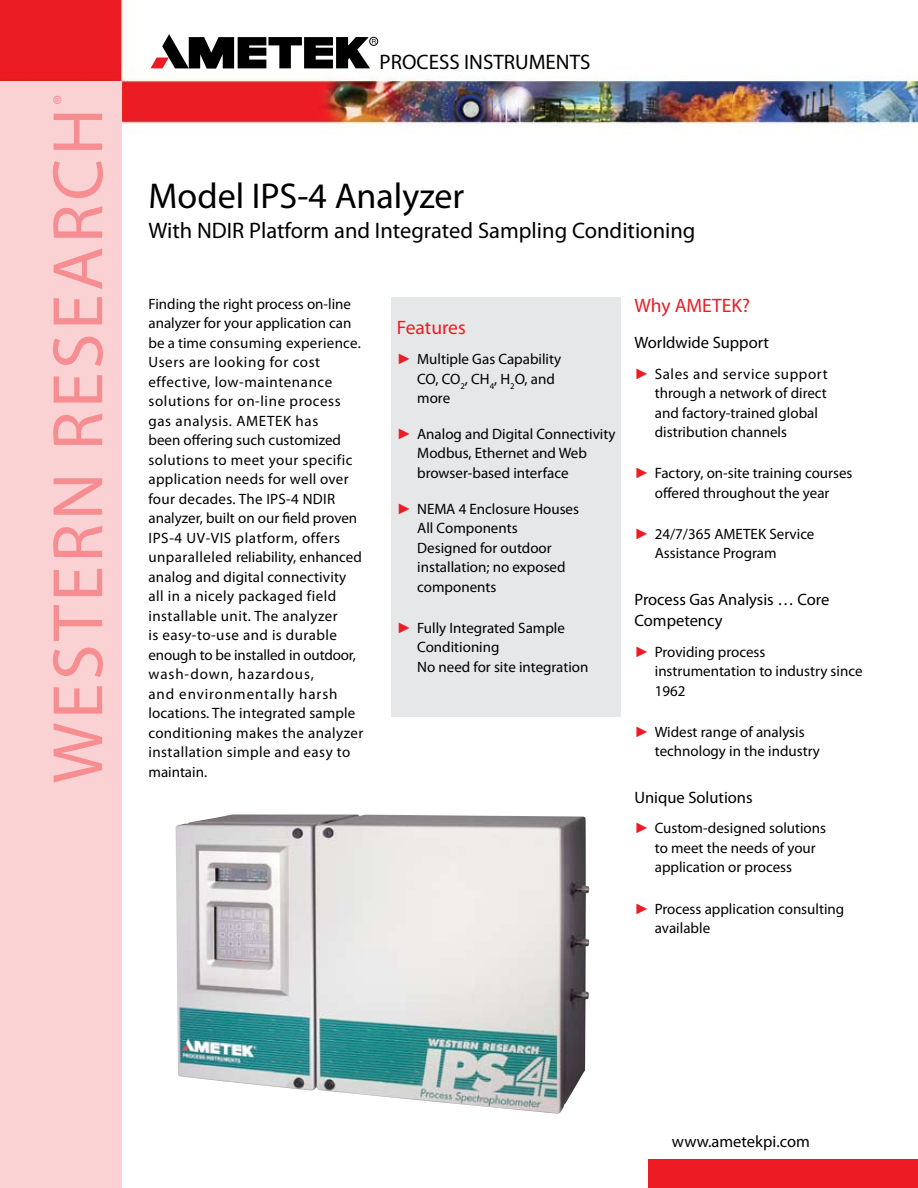
<style>
.page{position:relative;width:918px;height:1188px;background:#fff}
.page>*{position:absolute;margin:0;border:0;box-sizing:border-box;transform-origin:0 0}
.t1{font:72px "Myriad Pro";letter-spacing:.05em;color:#f68d91}
.t2{font:36px "Myriad Pro";color:#000}
.t3{font:24.45px "Myriad Pro";color:#f68d91}
.t4{font:22.5px "Myriad Pro";color:#000}
.t5{font:21px "Myriad Pro";color:#000}
.t6{font:19.5px "Myriad Pro";color:#ed1c24}
.t7{font:16.5px/21px "Myriad Pro";color:#000}
.t8{font:15px/19.5px "Myriad Pro";letter-spacing:.02em;color:#000}
.t9{font:15px/19.5px "Myriad Pro";color:#000}
.s1{font-family:"Arial";color:#ed1c24}
</style>
<div class="page">
<img style="left:0;top:0;width:918px;height:135px">
<div style="left:0;top:81px;width:122px;height:1107px;background:#fbd2d3"></div>
<div style="left:369px;top:37px;width:9px;height:9px;border:1px solid #000;border-radius:50%"></div>
<svg style="left:151px;top:34px;width:225px;height:35px"></svg>
<div style="left:648px;top:1160px;width:270px;height:28px;background:#ed1c24"></div>
<div style="left:392px;top:297px;width:229px;height:420px;background:#e6e7e8"></div>
<img style="left:176px;top:814px;width:414px;height:300px">
<h3 class="t3" style="left:47px;top:105px;width:12px;rotate:-90deg">®</h3>
<h1 class="t1" style="left:34px;top:784px;width:677px;rotate:-90deg">WESTERN RESEARCH</h1>
<h3 class="t5" style="left:380px;top:49px;width:212px">PROCESS INSTRUMENTS</h3>
<h2 class="t2" style="left:148px;top:173px;width:317px">Model IPS-4 Analyzer</h2>
<h3 class="t4" style="left:148px;top:216px;width:548px">With NDIR Platform and Integrated Sampling Conditioning</h3>
<p class="t8" style="left:148px;top:294px;width:216px">Finding the right process on-line analyzer for your application can be a time consuming experience.<br>Users are looking for cost effective, low-maintenance solutions for on-line process gas analysis. AMETEK has<br>been offering such customized solutions to meet your specific application needs for well over four decades. The IPS-4 NDIR analyzer, built on our field proven<br>IPS-4 UV-VIS platform, offers unparalleled reliability, enhanced analog and digital connectivity all in a nicely packaged field installable unit. The analyzer<br>is easy-to-use and is durable enough to be installed in outdoor, wash-down, hazardous,<br>and environmentally harsh locations. The integrated sample conditioning makes the analyzer installation simple and easy to maintain.</p>
<h3 class="t6" style="left:634px;top:294px;width:117px">Why AMETEK?</h3>
<h3 class="t6" style="left:397px;top:315px;width:70px">Features</h3>
<p class="t9" style="left:417px;top:349px;width:146px;text-indent:-20px"><span class="s1">►</span> Multiple Gas Capability<br>CO, CO<sub>2</sub>, CH<sub>4</sub>, H<sub>2</sub>O, and more</p>
<p class="t9" style="left:417px;top:424px;width:200px;text-indent:-20px"><span class="s1">►</span> Analog and Digital Connectivity<br>Modbus, Ethernet and Web browser-based interface</p>
<p class="t9" style="left:417px;top:499px;width:163px;text-indent:-20px"><span class="s1">►</span> NEMA 4 Enclosure Houses<br>All Components<br>Designed for outdoor installation; no exposed components</p>
<p class="t9" style="left:417px;top:618px;width:173px;text-indent:-20px"><span class="s1">►</span> Fully Integrated Sample<br>Conditioning<br>No need for site integration</p>
<p class="t7" style="left:634px;top:332px;width:136px">Worldwide Support</p>
<p class="t9" style="left:655px;top:364px;width:174px;text-indent:-20px"><span class="s1">►</span> Sales and service support through a network of direct and factory-trained global distribution channels</p>
<p class="t9" style="left:634px;top:463px;width:220px;text-align:center"><span class="s1">►</span> Factory, on-site training courses offered throughout the year</p>
<p class="t9" style="left:655px;top:524px;width:161px;text-indent:-20px"><span class="s1">►</span> 24/7/365 AMETEK Service<br>Assistance Program</p>
<p class="t7" style="left:634px;top:589px;width:196px">Process Gas Analysis … Core<br>Competency</p>
<p class="t9" style="left:655px;top:642px;width:209px;text-indent:-20px"><span class="s1">►</span> Providing process instrumentation to industry since<br>1962</p>
<p class="t9" style="left:655px;top:722px;width:167px;text-indent:-20px"><span class="s1">►</span> Widest range of analysis technology in the industry</p>
<p class="t7" style="left:634px;top:787px;width:120px">Unique Solutions</p>
<p class="t9" style="left:655px;top:818px;width:173px;text-indent:-20px"><span class="s1">►</span> Custom-designed solutions to meet the needs of your application or process</p>
<p class="t9" style="left:655px;top:899px;width:191px;text-indent:-20px"><span class="s1">►</span> Process application consulting available</p>
<p class="t7" style="left:672px;top:1131px;width:140px">www.ametekpi.com</p>
</div>
